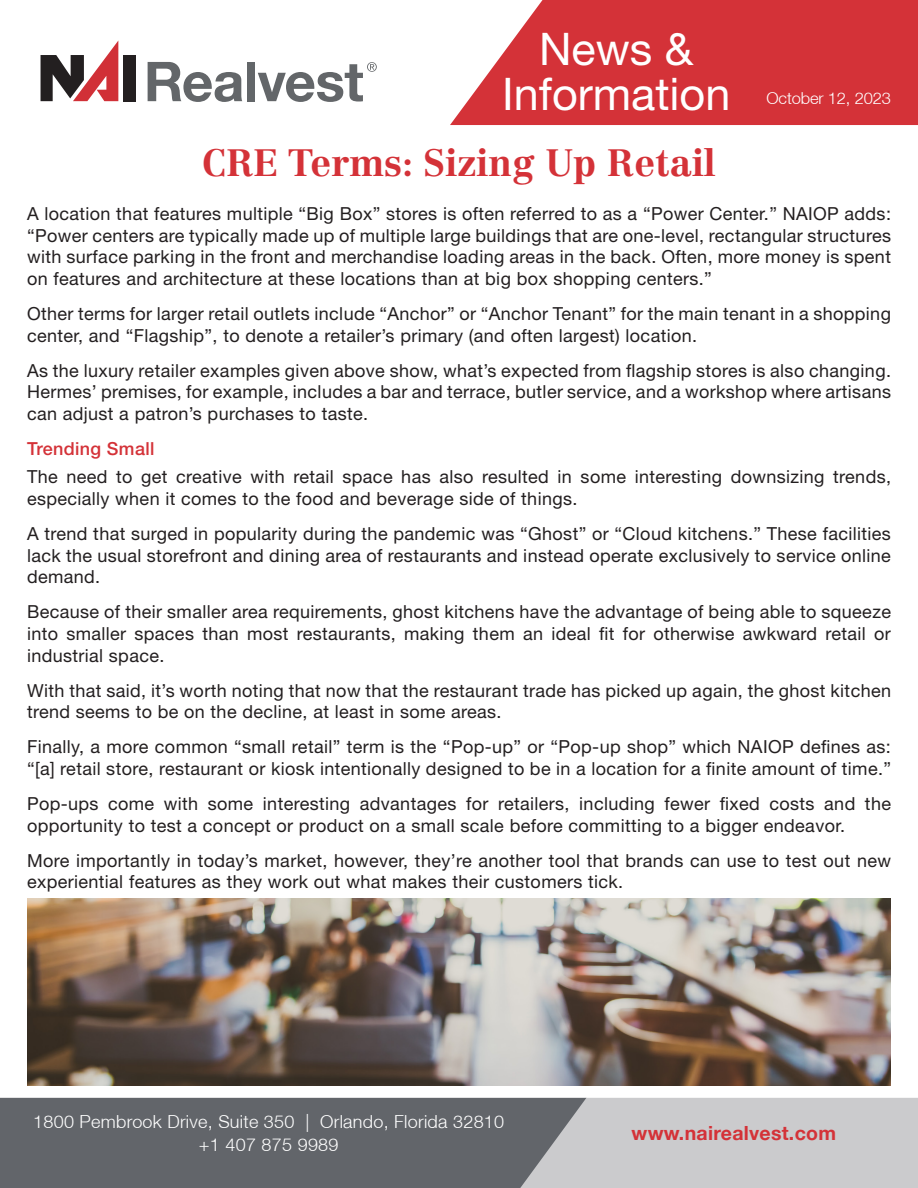
<style>
.page{position:relative;width:918px;height:1188px;background:#fff}
.page>*{position:absolute;margin:0;border:0;box-sizing:border-box;transform-origin:0 0}
.t1{font:45px/45px "Helvetica Neue LT Std";color:#fff;text-align:center}
.t2{font:700 37.5px "Centennial LT Std";color:#d43238}
.t3{font:700 19.5px "Helvetica Neue";letter-spacing:.015em;color:#d43238}
.t4{font:18px/21.6px "Helvetica Neue LT Std";letter-spacing:.02em;color:#231f20}
.t5{font:300 18px/22.5px "Helvetica Neue LT";letter-spacing:.015em;color:#fff;text-align:center}
.t6{font:500 18px "Helvetica Neue LT Std";letter-spacing:.02em;color:#d43238}
.t7{font:300 16.5px "Helvetica Neue LT";letter-spacing:-.01em;color:#fff}
</style>
<div class="page">
<div style="left:586px;top:1098px;width:332px;height:90px;background:#cbcbcd"></div>
<div style="left:0;top:1098px;width:586px;height:90px;background:#62656a"></div>
<svg style="left:450px;top:0;width:468px;height:125px;background:#d8464b"></svg>
<div style="left:123px;top:55px;width:12px;height:46px;background:#231f20"></div>
<svg style="left:41px;top:41px;width:77px;height:60px"></svg>
<svg style="left:148px;top:62px;width:94px;height:40px"></svg>
<div style="left:247px;top:62px;width:8px;height:39px;background:#636669"></div>
<svg style="left:258px;top:62px;width:119px;height:40px"></svg>
<img style="left:27px;top:899px;width:864px;height:186px">
<h1 class="t1" style="left:502px;top:26px;width:230px">News &amp;<br>Information</h1>
<p class="t2" style="left:202px;top:141px;width:515px">CRE Terms: Sizing Up Retail</p>
<p class="t7" style="left:767px;top:88px;width:126px">October 12, 2023</p>
<p class="t4" style="left:27px;top:203px;width:866px;text-align:justify">A location that features multiple “Big Box” stores is often referred to as a “Power Center.” NAIOP adds: “Power centers are typically made up of multiple large buildings that are one-level, rectangular structures with surface parking in the front and merchandise loading areas in the back. Often, more money is spent on features and architecture at these locations than at big box shopping centers.”</p>
<p class="t4" style="left:27px;top:303px;width:866px">Other terms for larger retail outlets include “Anchor” or “Anchor Tenant” for the main tenant in a shopping center, and “Flagship”, to denote a retailer’s primary (and often largest) location.</p>
<p class="t4" style="left:27px;top:359px;width:866px;text-align:justify">As the luxury retailer examples given above show, what’s expected from flagship stores is also changing.<br>Hermes’ premises, for example, includes a bar and terrace, butler service, and a workshop where artisans can adjust a patron’s purchases to taste.</p>
<p class="t6" style="left:27px;top:438px;width:129px">Trending Small</p>
<p class="t4" style="left:27px;top:466px;width:866px">The need to get creative with retail space has also resulted in some interesting downsizing trends, especially when it comes to the food and beverage side of things.</p>
<p class="t4" style="left:27px;top:523px;width:865px;text-align:justify">A trend that surged in popularity during the pandemic was “Ghost” or “Cloud kitchens.” These facilities lack the usual storefront and dining area of restaurants and instead operate exclusively to service online demand.</p>
<p class="t4" style="left:27px;top:601px;width:866px;text-align:justify">Because of their smaller area requirements, ghost kitchens have the advantage of being able to squeeze into smaller spaces than most restaurants, making them an ideal fit for otherwise awkward retail or industrial space.</p>
<p class="t4" style="left:27px;top:679px;width:866px">With that said, it’s worth noting that now that the restaurant trade has picked up again, the ghost kitchen trend seems to be on the decline, at least in some areas.</p>
<p class="t4" style="left:27px;top:736px;width:866px">Finally, a more common “small retail” term is the “Pop-up” or “Pop-up shop” which NAIOP defines as: “[a] retail store, restaurant or kiosk intentionally designed to be in a location for a finite amount of time.”</p>
<p class="t4" style="left:27px;top:793px;width:866px">Pop-ups come with some interesting advantages for retailers, including fewer fixed costs and the opportunity to test a concept or product on a small scale before committing to a bigger endeavor.</p>
<p class="t4" style="left:27px;top:849px;width:866px">More importantly in today’s market, however, they’re another tool that brands can use to test out new experiential features as they work out what makes their customers tick.</p>
<p class="t5" style="left:33px;top:1110px;width:473px">1800 Pembrook Drive, Suite 350 | Orlando, Florida 32810 +1 407 875 9989</p>
<p class="t3" style="left:632px;top:1118px;width:206px">www.nairealvest.com</p>
</div>
